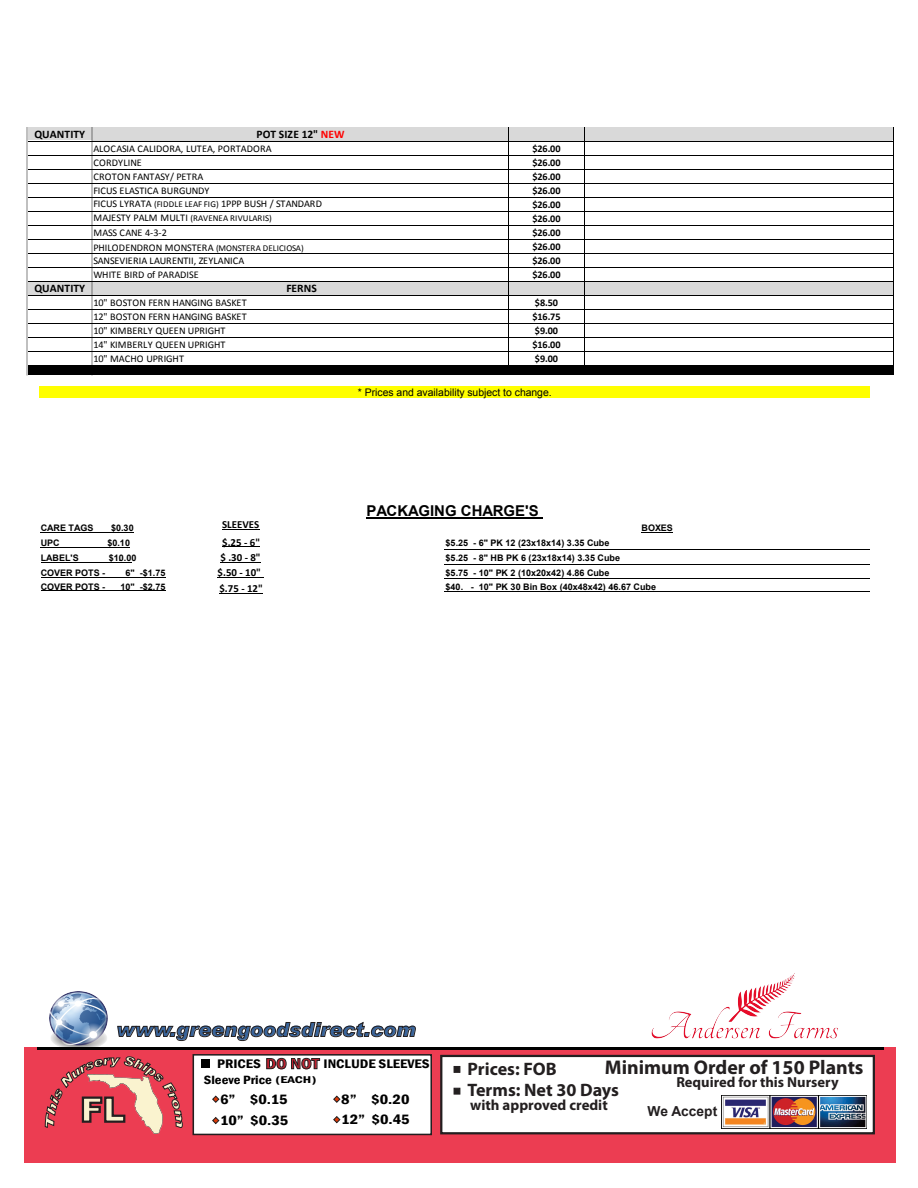
<style>
.page{position:relative;width:918px;height:1188px;background:#fff}
.page>*{position:absolute;margin:0;border:0;box-sizing:border-box;transform-origin:0 0}
.t1{font:900 33.6px "Arial";color:#f9f2ce}
.t2{font:700 19.8px "Myriad Pro";color:#231f20}
.t3{font:italic 900 19.5px "Arial";color:#39649a}
.t4{font:700 18px/21.1px "Myriad Pro";color:#231f20}
.t5{font:600 condensed 15.3px "Franklin Gothic";color:#be1e2d;scale:1.24 1}
.t6{font:700 15px "Arial";color:#000}
.t7{font:700 14.85px "Myriad Pro";color:#231f20}
.t8{font:700 14.55px "Myriad Pro";color:#231f20}
.t9{font:600 condensed 13.95px "Franklin Gothic";color:#010101;scale:1.19 1}
.t10{font:700 13.8px "Arial";color:#231f20}
.t11{font:600 condensed 12.75px "Franklin Gothic";color:#010101;scale:1.19 1}
.t12{font:600 condensed 12.3px "Franklin Gothic";color:#010101;scale:1.19 1}
.t13{font:700 11.55px "Calibri";letter-spacing:.01em;color:#000}
.t14{font:700 10.8px/15.5px "Calibri";color:#000}
.t15{font:10.5px "Arial";color:#000}
.t16{font:10.2px "Calibri";color:#000}
.t17{font:700 10.2px "Calibri";letter-spacing:-.005em;color:#000}
.t18{font:600 condensed 10.05px "Franklin Gothic";color:#010101;scale:1.46 1}
.t19{font:700 9px "Arial";color:#000}
.t20{font:9px "Calibri";letter-spacing:.01em;color:#000}
.s1{color:#f00}
.s2{font-size:9px}
.s3{font-size:10.2px}
</style>
<div class="page">
<img style="left:50px;top:991px;width:58px;height:30px">
<div style="left:24px;top:1047px;width:872px;height:115px;background:#ec3d52"></div>
<hr style="left:37px;top:1047px;width:847px;height:3px;background:#000">
<img style="left:150px;top:1129px;width:11px;height:4px">
<div style="left:193px;top:1054px;width:239px;height:81px;background:#fff"></div>
<div style="left:193px;top:1054px;width:239px;height:81px;border:2px solid #231f20"></div>
<div style="left:441px;top:1056px;width:433px;height:77px;background:#fff"></div>
<div style="left:440px;top:1055px;width:435px;height:79px;border:2px solid #231f20"></div>
<img style="left:722px;top:1096px;width:145px;height:32px">
<div style="left:454px;top:1066px;width:6px;height:7px;border:1px solid #231f20"></div>
<svg style="left:454px;top:1088px;width:6px;height:6px"></svg>
<svg style="left:44px;top:1021px;width:372px;height:108px"></svg>
<img style="left:651px;top:973px;width:187px;height:66px">
<div style="left:39px;top:386px;width:830px;height:12px;background:#ff0"></div>
<hr style="left:41px;top:532px;width:93px;height:1px;background:#000">
<hr style="left:642px;top:532px;width:31px;height:1px;background:#000">
<hr style="left:41px;top:547px;width:89px;height:1px;background:#000">
<hr style="left:41px;top:562px;width:91px;height:1px;background:#000">
<hr style="left:41px;top:577px;width:125px;height:1px;background:#000">
<hr style="left:41px;top:591px;width:125px;height:1px;background:#000">
<hr style="left:366px;top:517px;width:177px;height:2px;background:#000">
<hr style="left:444px;top:549px;width:425px;height:1px;background:#000">
<hr style="left:444px;top:564px;width:425px;height:1px;background:#000">
<hr style="left:444px;top:578px;width:425px;height:1px;background:#000">
<hr style="left:444px;top:592px;width:425px;height:1px;background:#000">
<div style="left:28px;top:127px;width:865px;height:14px;background:#d9d9d9"></div>
<div style="left:28px;top:281px;width:865px;height:15px;background:#d9d9d9"></div>
<div style="left:28px;top:366px;width:865px;height:9px;background:#000"></div>
<hr style="left:508px;top:0;width:1px;height:366px;background:#000">
<hr style="left:584px;top:0;width:1px;height:366px;background:#000">
<hr style="left:893px;top:0;width:1px;height:366px;background:#000">
<hr style="left:28px;top:141px;width:865px;height:1px;background:#000">
<hr style="left:28px;top:155px;width:865px;height:1px;background:#000">
<hr style="left:28px;top:169px;width:865px;height:1px;background:#000">
<hr style="left:28px;top:183px;width:865px;height:1px;background:#000">
<hr style="left:28px;top:197px;width:865px;height:1px;background:#000">
<hr style="left:28px;top:211px;width:865px;height:1px;background:#000">
<hr style="left:28px;top:225px;width:865px;height:1px;background:#000">
<hr style="left:28px;top:239px;width:865px;height:1px;background:#000">
<hr style="left:28px;top:253px;width:865px;height:1px;background:#000">
<hr style="left:28px;top:267px;width:865px;height:1px;background:#000">
<hr style="left:28px;top:281px;width:865px;height:1px;background:#000">
<hr style="left:28px;top:295px;width:865px;height:1px;background:#000">
<hr style="left:28px;top:309px;width:865px;height:1px;background:#000">
<hr style="left:28px;top:323px;width:865px;height:1px;background:#000">
<hr style="left:28px;top:338px;width:865px;height:1px;background:#000">
<hr style="left:28px;top:352px;width:865px;height:1px;background:#000">
<div style="left:0;top:0;width:918px;height:127px;background:#fff"></div>
<hr style="left:222px;top:529px;width:38px;height:1px;background:#000">
<hr style="left:222px;top:547px;width:38px;height:1px;background:#000">
<hr style="left:220px;top:562px;width:41px;height:1px;background:#000">
<hr style="left:218px;top:577px;width:46px;height:1px;background:#000">
<hr style="left:219px;top:593px;width:44px;height:1px;background:#000">
<p class="t13" style="left:35px;top:126px;width:52px">QUANTITY</p>
<p class="t13" style="left:256px;top:127px;width:90px">POT SIZE 12" <span class="s1">NEW</span></p>
<p class="t16" style="left:93px;top:142px;width:180px">ALOCASIA CALIDORA, LUTEA, PORTADORA</p>
<p class="t17" style="left:532px;top:142px;width:30px">$26.00</p>
<p class="t16" style="left:93px;top:156px;width:50px">CORDYLINE</p>
<p class="t17" style="left:532px;top:156px;width:30px">$26.00</p>
<p class="t16" style="left:93px;top:170px;width:111px">CROTON FANTASY/ PETRA</p>
<p class="t17" style="left:532px;top:170px;width:30px">$26.00</p>
<p class="t16" style="left:93px;top:184px;width:118px">FICUS ELASTICA BURGUNDY</p>
<p class="t17" style="left:532px;top:184px;width:30px">$26.00</p>
<p class="t16" style="left:93px;top:197px;width:230px">FICUS LYRATA <span class="s2">(FIDDLE LEAF FIG)</span> 1PPP BUSH / STANDARD</p>
<p class="t17" style="left:532px;top:198px;width:30px">$26.00</p>
<p class="t20" style="left:93px;top:213px;width:180px"><span class="s3">MAJESTY PALM MULTI</span> (RAVENEA RIVULARIS)</p>
<p class="t17" style="left:532px;top:212px;width:30px">$26.00</p>
<p class="t16" style="left:93px;top:226px;width:75px">MASS CANE 4-3-2</p>
<p class="t17" style="left:532px;top:226px;width:30px">$26.00</p>
<p class="t16" style="left:93px;top:241px;width:212px">PHILODENDRON MONSTERA <span class="s2">(MONSTERA DELICIOSA)</span></p>
<p class="t17" style="left:532px;top:240px;width:30px">$26.00</p>
<p class="t16" style="left:93px;top:254px;width:152px">SANSEVIERIA LAURENTII, ZEYLANICA</p>
<p class="t17" style="left:532px;top:254px;width:30px">$26.00</p>
<p class="t16" style="left:93px;top:268px;width:107px">WHITE BIRD of PARADISE</p>
<p class="t17" style="left:532px;top:268px;width:30px">$26.00</p>
<p class="t13" style="left:35px;top:281px;width:52px">QUANTITY</p>
<p class="t13" style="left:286px;top:281px;width:32px">FERNS</p>
<p class="t16" style="left:93px;top:296px;width:155px">10" BOSTON FERN HANGING BASKET</p>
<p class="t17" style="left:535px;top:296px;width:25px">$8.50</p>
<p class="t16" style="left:93px;top:310px;width:155px">12" BOSTON FERN HANGING BASKET</p>
<p class="t17" style="left:532px;top:310px;width:30px">$16.75</p>
<p class="t16" style="left:93px;top:325px;width:134px">10" KIMBERLY QUEEN UPRIGHT</p>
<p class="t17" style="left:535px;top:324px;width:25px">$9.00</p>
<p class="t16" style="left:93px;top:339px;width:134px">14" KIMBERLY QUEEN UPRIGHT</p>
<p class="t17" style="left:532px;top:338px;width:30px">$16.00</p>
<p class="t16" style="left:93px;top:353px;width:92px">10" MACHO UPRIGHT</p>
<p class="t17" style="left:535px;top:353px;width:25px">$9.00</p>
<p class="t15" style="left:358px;top:385px;width:195px">* Prices and availability subject to change.</p>
<h3 class="t6" style="left:366px;top:500px;width:174px">PACKAGING CHARGE'S</h3>
<p class="t14" style="left:222px;top:516px;width:39px;line-height:17.2px">SLEEVES $.25 - 6"</p>
<p class="t14" style="left:218px;top:550px;width:47px">$ .30 - 8" $.50 - 10" $.75 - 12"</p>
<p class="t19" style="left:41px;top:522px;width:54px">CARE TAGS</p>
<p class="t19" style="left:111px;top:522px;width:24px">$0.30</p>
<p class="t19" style="left:642px;top:522px;width:33px">BOXES</p>
<p class="t19" style="left:41px;top:537px;width:20px">UPC</p>
<p class="t19" style="left:107px;top:537px;width:24px">$0.10</p>
<p class="t19" style="left:446px;top:537px;width:165px">$5.25 - 6" PK 12 (23x18x14) 3.35 Cube</p>
<p class="t19" style="left:41px;top:552px;width:40px">LABEL'S</p>
<p class="t19" style="left:109px;top:552px;width:29px">$10.00</p>
<p class="t19" style="left:119px;top:552px;width:4px">.</p>
<p class="t19" style="left:446px;top:552px;width:176px">$5.25 - 8" HB PK 6 (23x18x14) 3.35 Cube</p>
<p class="t19" style="left:41px;top:567px;width:66px">COVER POTS -</p>
<p class="t19" style="left:125px;top:567px;width:41px">6" -$1.75</p>
<p class="t19" style="left:446px;top:567px;width:165px">$5.75 - 10" PK 2 (10x20x42) 4.86 Cube</p>
<p class="t19" style="left:41px;top:581px;width:66px">COVER POTS -</p>
<p class="t19" style="left:120px;top:581px;width:47px">10" -$2.75</p>
<p class="t19" style="left:446px;top:581px;width:212px">$40. - 10" PK 30 Bin Box (40x48x42) 46.67 Cube</p>
<h3 class="t3" style="left:116px;top:1017px;width:301px">www.greengoodsdirect.com</h3>
<h1 class="t1" style="left:80px;top:1085px;width:46px">FL</h1>
<h3 class="t5" style="left:266px;top:1053px;width:45px">DO NOT</h3>
<p class="t12" style="left:204px;top:1072px;width:59px">Sleeve Price</p>
<h3 class="t9" style="left:220px;top:1090px;width:58px">6” $0.15</h3>
<h3 class="t9" style="left:341px;top:1090px;width:59px">8” $0.20</h3>
<h3 class="t9" style="left:220px;top:1111px;width:59px">10” $0.35</h3>
<h3 class="t9" style="left:341px;top:1111px;width:59px">12” $0.45</h3>
<p class="t11" style="left:217px;top:1055px;width:38px">PRICES</p>
<p class="t11" style="left:324px;top:1055px;width:91px">INCLUDE SLEEVES</p>
<p class="t18" style="left:275px;top:1073px;width:30px">(EACH)</p>
<h2 class="t2" style="left:605px;top:1054px;width:260px">Minimum Order of 150 Plants</h2>
<h3 class="t8" style="left:676px;top:1073px;width:164px">Required for this Nursery</h3>
<h3 class="t4" style="left:468px;top:1058px;width:153px">Prices: FOB<br>Terms: Net 30 Days</h3>
<h3 class="t7" style="left:470px;top:1095px;width:139px">with approved credit</h3>
<h3 class="t10" style="left:648px;top:1103px;width:71px">We Accept</h3>
</div>
